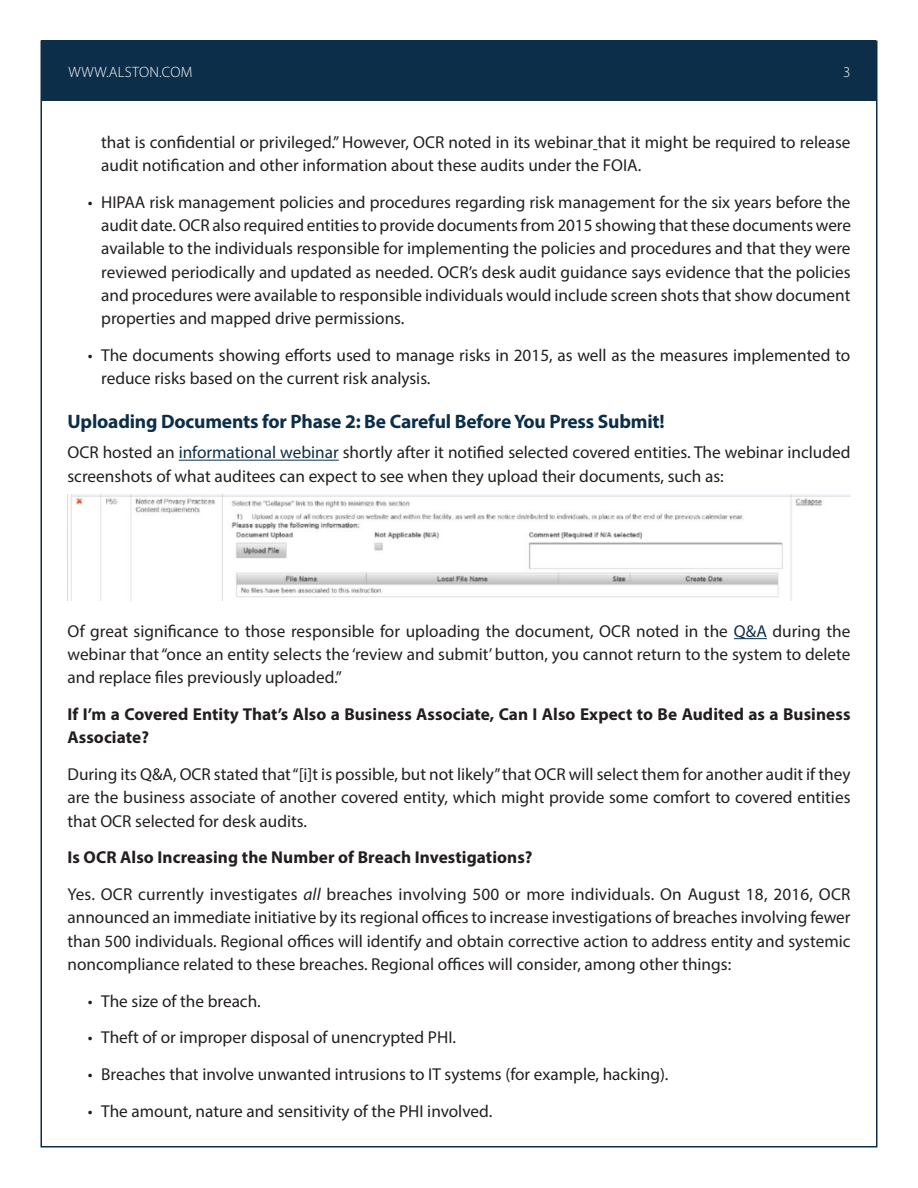
<style>
.page{position:relative;width:918px;height:1188px;background:#fff}
.page>*{position:absolute;margin:0;border:0;box-sizing:border-box;transform-origin:0 0}
.Head{font:700 19.5px "Myriad Pro";letter-spacing:-.01em;color:#0c2e48}
.Body_Text{font:17.25px/23.2px "Myriad Pro";color:#231f20;text-align:justify}
.Body_Text-2{font:700 17.25px/23.2px "Myriad Pro";letter-spacing:.005em;color:#231f20}
.t1{font:300 15px "Myriad Pro";letter-spacing:.02em;color:#fff}
.s1{color:#0c2e48}
.s2{font-style:italic}
</style>
<div class="page">
<div style="left:42px;top:40px;width:834px;height:61px;background:#0c2e48"></div>
<hr style="left:179px;top:460px;width:160px;height:1px;background:#0c2e48">
<hr style="left:734px;top:638px;width:33px;height:1px;background:#0c2e48">
<img style="left:70px;top:495px;width:780px;height:105px">
<p class="t1" style="left:68px;top:63px;width:126px">WWW.ALSTON.COM</p>
<p class="t1" style="left:843px;top:63px;width:9px">3</p>
<p class="Body_Text" style="left:101px;top:130px;width:751px">that is confidential or privileged.” However, OCR noted in its webinar that it might be required to release audit notification and other information about these audits under the FOIA.</p>
<p class="Body_Text" style="left:101px;top:190px;width:751px;text-indent:-14px">• HIPAA risk management policies and procedures regarding risk management for the six years before the audit date. OCR also required entities to provide documents from 2015 showing that these documents were available to the individuals responsible for implementing the policies and procedures and that they were reviewed periodically and updated as needed. OCR’s desk audit guidance says evidence that the policies and procedures were available to responsible individuals would include screen shots that show document properties and mapped drive permissions.</p>
<p class="Body_Text" style="left:101px;top:343px;width:751px;text-indent:-14px">• The documents showing efforts used to manage risks in 2015, as well as the measures implemented to reduce risks based on the current risk analysis.</p>
<p class="Head" style="left:68px;top:409px;width:599px">Uploading Documents for Phase 2: Be Careful Before You Press Submit!</p>
<p class="Body_Text" style="left:68px;top:441px;width:785px">OCR hosted an <span class="s1">informational webinar</span> shortly after it notified selected covered entities. The webinar included screenshots of what auditees can expect to see when they upload their documents, such as:</p>
<p class="Body_Text" style="left:68px;top:619px;width:785px">Of great significance to those responsible for uploading the document, OCR noted in the <span class="s1">Q&amp;A</span> during the webinar that “once an entity selects the ‘review and submit’ button, you cannot return to the system to delete and replace files previously uploaded.”</p>
<p class="Body_Text-2" style="left:68px;top:702px;width:785px">If I’m a Covered Entity That’s Also a Business Associate, Can I Also Expect to Be Audited as a Business<br>Associate?</p>
<p class="Body_Text" style="left:68px;top:763px;width:785px">During its Q&amp;A, OCR stated that “[i]t is possible, but not likely” that OCR will select them for another audit if they are the business associate of another covered entity, which might provide some comfort to covered entities that OCR selected for desk audits.</p>
<p class="Body_Text-2" style="left:68px;top:845px;width:467px">Is OCR Also Increasing the Number of Breach Investigations?</p>
<p class="Body_Text" style="left:68px;top:883px;width:785px">Yes. OCR currently investigates <span class="s2">all</span> breaches involving 500 or more individuals. On August 18, 2016, OCR announced an immediate initiative by its regional offices to increase investigations of breaches involving fewer than 500 individuals. Regional offices will identify and obtain corrective action to address entity and systemic noncompliance related to these breaches. Regional offices will consider, among other things:</p>
<p class="Body_Text" style="left:88px;top:989px;width:175px">• The size of the breach.</p>
<p class="Body_Text" style="left:88px;top:1026px;width:370px">• Theft of or improper disposal of unencrypted PHI.</p>
<p class="Body_Text" style="left:88px;top:1063px;width:582px">• Breaches that involve unwanted intrusions to IT systems (for example, hacking).</p>
<p class="Body_Text" style="left:88px;top:1099px;width:406px">• The amount, nature and sensitivity of the PHI involved.</p>
</div>
